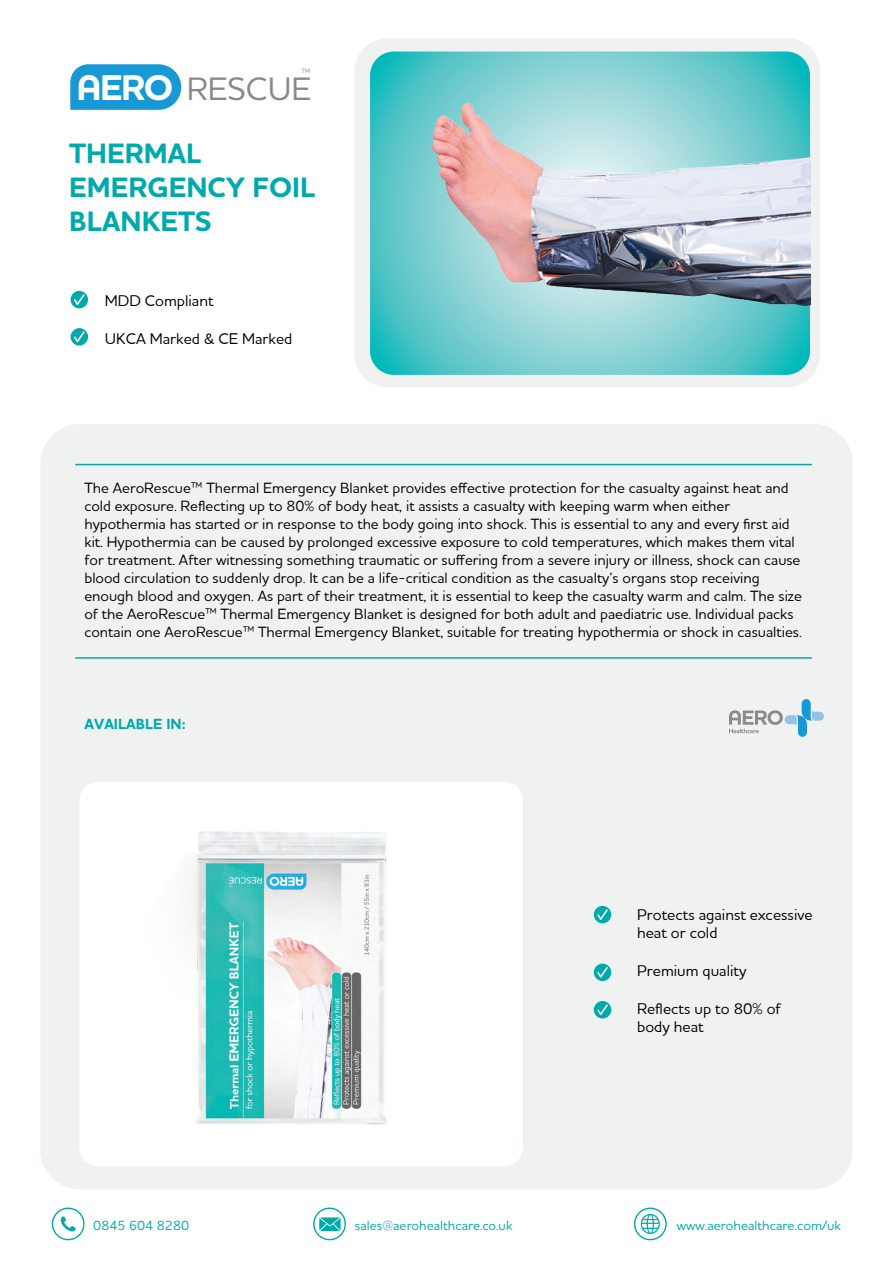
<style>
.page{position:relative;width:893px;height:1263px;background:#fff}
.page>*{position:absolute;margin:0;border:0;box-sizing:border-box;transform-origin:0 0}
.t1{font:500 33px "Houschka Pro";color:#8a898a}
.t2{font:700 28.5px/34.2px "Houschka Pro";color:#00aaac}
.t3{font:500 15.6px/18.8px "Houska Pro Aero";color:#000}
.t4{font:500 15px/18px "Houska Pro Aero";color:#000}
.t5{font:700 15px "Houschka Pro";color:#00aaac}
.t6{font:500 13.5px "Houschka Pro";color:#00aaac}
.t7{font:500 6.3px "Houschka Pro";color:#8a898a}
.s1{font-weight:700;font-size:36.45px;color:#fff}
</style>
<div class="page">
<div style="left:354px;top:38px;width:466px;height:349px;background:#f0f1f1;border-radius:33px"></div>
<div style="left:40px;top:424px;width:813px;height:765px;background:#f0f1f1;border-radius:39px"></div>
<svg style="left:729px;top:699px;width:95px;height:38px"></svg>
<hr style="left:75px;top:657px;width:737px;height:2px;background:#00aaac">
<hr style="left:75px;top:464px;width:737px;height:1px;background:#00aaac">
<svg style="left:634px;top:1207px;width:33px;height:33px"></svg>
<svg style="left:313px;top:1207px;width:33px;height:33px"></svg>
<svg style="left:52px;top:1207px;width:33px;height:33px"></svg>
<div style="left:79px;top:782px;width:444px;height:384px;background:#fff;border-radius:19px"></div>
<svg style="left:71px;top:291px;width:17px;height:17px"></svg>
<svg style="left:71px;top:328px;width:17px;height:18px"></svg>
<svg style="left:594px;top:906px;width:17px;height:17px"></svg>
<svg style="left:594px;top:963px;width:17px;height:18px"></svg>
<svg style="left:594px;top:1001px;width:17px;height:17px"></svg>
<svg style="left:70px;top:64px;width:111px;height:46px"></svg>
<svg style="left:370px;top:52px;width:440px;height:323px"></svg>
<img style="left:433px;top:103px;width:377px;height:202px">
<img style="left:191px;top:831px;width:196px;height:294px">
<p class="t7" style="left:302px;top:67px;width:10px">TM</p>
<h1 class="t1" style="left:76px;top:68px;width:236px"><span class="s1">AERO</span> RESCUE</h1>
<h2 class="t2" style="left:69px;top:136px;width:248px">THERMAL<br>EMERGENCY FOIL<br>BLANKETS</h2>
<p class="t3" style="left:105px;top:291px;width:110px">MDD Compliant</p>
<p class="t3" style="left:105px;top:328px;width:189px">UKCA Marked &amp; CE Marked</p>
<p class="t4" style="left:84px;top:479px;width:719px">The AeroRescue™ Thermal Emergency Blanket provides effective protection for the casualty against heat and cold exposure. Reflecting up to 80% of body heat, it assists a casualty with keeping warm when either hypothermia has started or in response to the body going into shock. This is essential to any and every first aid kit. Hypothermia can be caused by prolonged excessive exposure to cold temperatures, which makes them vital for treatment. After witnessing something traumatic or suffering from a severe injury or illness, shock can cause blood circulation to suddenly drop. It can be a life-critical condition as the casualty’s organs stop receiving enough blood and oxygen. As part of their treatment, it is essential to keep the casualty warm and calm. The size of the AeroRescue™ Thermal Emergency Blanket is designed for both adult and paediatric use. Individual packs contain one AeroRescue™ Thermal Emergency Blanket, suitable for treating hypothermia or shock in casualties.</p>
<p class="t5" style="left:85px;top:714px;width:103px">AVAILABLE IN:</p>
<p class="t3" style="left:637px;top:904px;width:177px">Protects against excessive heat or cold</p>
<p class="t3" style="left:637px;top:961px;width:111px">Premium quality</p>
<p class="t3" style="left:637px;top:998px;width:145px">Reflects up to 80% of body heat</p>
<p class="t6" style="left:93px;top:1217px;width:97px">0845 604 8280</p>
<p class="t6" style="left:355px;top:1217px;width:159px">sales@aerohealthcare.co.uk</p>
<p class="t6" style="left:677px;top:1217px;width:166px">www.aerohealthcare.com/uk</p>
</div>
